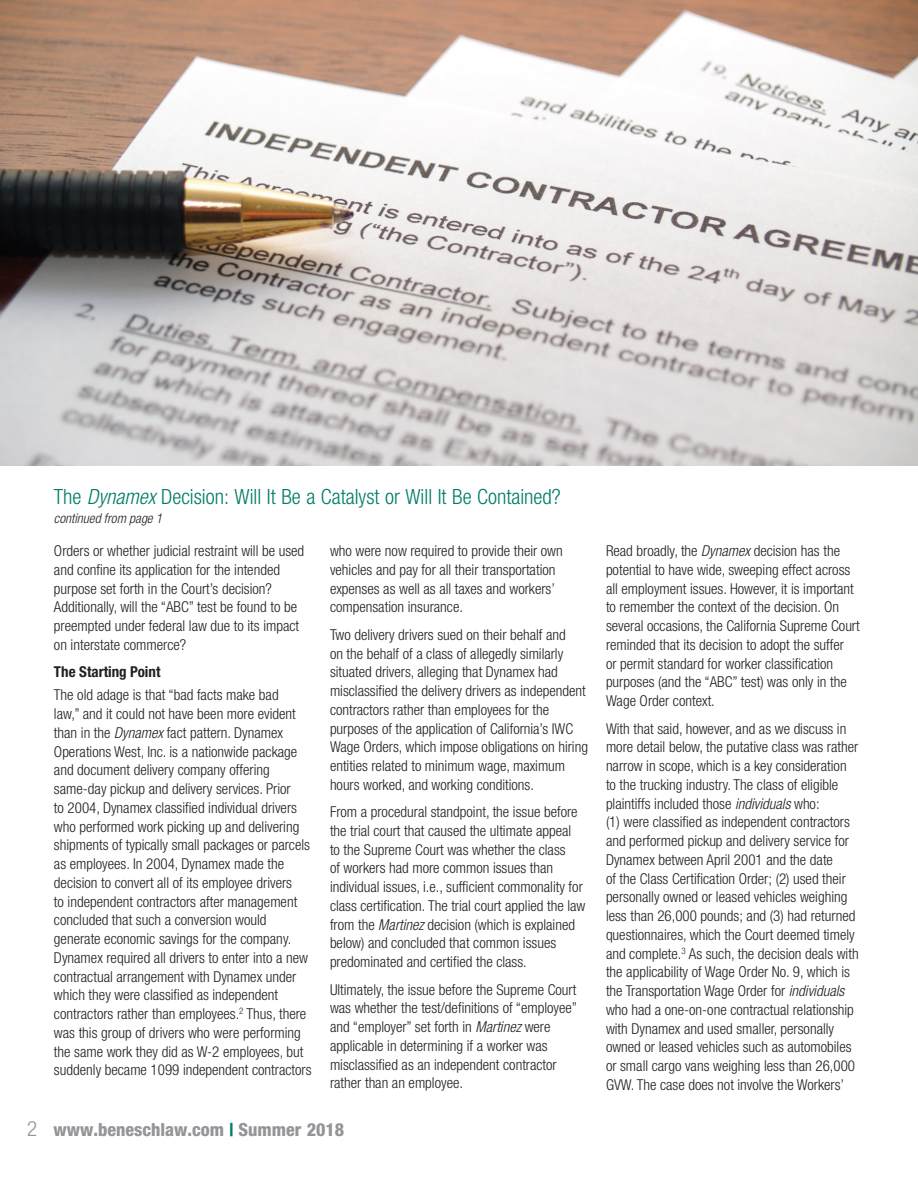
<style>
.page{position:relative;width:918px;height:1188px;background:#fff}
.page>*{position:absolute;margin:0;border:0;box-sizing:border-box;transform-origin:0 0}
.Headlines_Smaller_co{font:300 condensed 21px "Helvetica Neue";color:#007d67}
.t1{font:800 condensed 18px "Helvetica Neue";color:#939598}
.Text_10_12_5_HNLight{font:300 condensed 15px/18.8px "Helvetica Neue";color:#231f20}
.Text_Subhead{font:700 condensed 15px "Helvetica Neue";color:#231f20}
.Continued{font:italic 300 condensed 13.5px "Helvetica Neue";color:#231f20}
.s1{font-style:italic}
.s2{font-weight:300;font-size:21px}
.s3{color:#007d67}
</style>
<div class="page">
<img style="left:0;top:0;width:918px;height:465px">
<p class="Headlines_Smaller_co" style="left:54px;top:484px;width:508px">The <span class="s1">Dynamex</span> Decision: Will It Be a Catalyst or Will It Be Contained?</p>
<p class="Continued" style="left:54px;top:510px;width:110px">continued from page 1</p>
<p class="Text_10_12_5_HNLight" style="left:54px;top:541px;width:252px">Orders or whether judicial restraint will be used and confine its application for the intended purpose set forth in the Court’s decision?<br>Additionally, will the “ABC” test be found to be preempted under federal law due to its impact on interstate commerce?</p>
<p class="Text_Subhead" style="left:54px;top:663px;width:108px">The Starting Point</p>
<p class="Text_10_12_5_HNLight" style="left:54px;top:686px;width:259px">The old adage is that “bad facts make bad<br>law,” and it could not have been more evident than in the <span class="s1">Dynamex</span> fact pattern. Dynamex Operations West, Inc. is a nationwide package and document delivery company offering same-day pickup and delivery services. Prior<br>to 2004, Dynamex classified individual drivers who performed work picking up and delivering shipments of typically small packages or parcels as employees. In 2004, Dynamex made the decision to convert all of its employee drivers<br>to independent contractors after management concluded that such a conversion would generate economic savings for the company.<br>Dynamex required all drivers to enter into a new contractual arrangement with Dynamex under which they were classified as independent contractors rather than employees.<sup>2</sup> Thus, there was this group of drivers who were performing the same work they did as W-2 employees, but suddenly became 1099 independent contractors</p>
<p class="Text_10_12_5_HNLight" style="left:330px;top:541px;width:234px">who were now required to provide their own vehicles and pay for all their transportation expenses as well as all taxes and workers’ compensation insurance.</p>
<p class="Text_10_12_5_HNLight" style="left:330px;top:625px;width:260px">Two delivery drivers sued on their behalf and<br>on the behalf of a class of allegedly similarly situated drivers, alleging that Dynamex had misclassified the delivery drivers as independent contractors rather than employees for the purposes of the application of California’s IWC Wage Orders, which impose obligations on hiring entities related to minimum wage, maximum hours worked, and working conditions.</p>
<p class="Text_10_12_5_HNLight" style="left:330px;top:802px;width:257px">From a procedural standpoint, the issue before the trial court that caused the ultimate appeal<br>to the Supreme Court was whether the class<br>of workers had more common issues than individual issues, i.e., sufficient commonality for class certification. The trial court applied the law from the <span class="s1">Martinez</span> decision (which is explained below) and concluded that common issues predominated and certified the class.</p>
<p class="Text_10_12_5_HNLight" style="left:330px;top:980px;width:249px">Ultimately, the issue before the Supreme Court was whether the test/definitions of “employee” and “employer” set forth in <span class="s1">Martinez</span> were applicable in determining if a worker was misclassified as an independent contractor rather than an employee.</p>
<p class="t1" style="left:27px;top:1118px;width:319px"><span class="s2">2</span> www.beneschlaw.com <span class="s3">|</span> Summer 2018</p>
<p class="Text_10_12_5_HNLight" style="left:606px;top:541px;width:255px">Read broadly, the <span class="s1">Dynamex</span> decision has the potential to have wide, sweeping effect across all employment issues. However, it is important to remember the context of the decision. On several occasions, the California Supreme Court reminded that its decision to adopt the suffer<br>or permit standard for worker classification purposes (and the “ABC” test) was only in the Wage Order context.</p>
<p class="Text_10_12_5_HNLight" style="left:606px;top:719px;width:254px">With that said, however, and as we discuss in more detail below, the putative class was rather narrow in scope, which is a key consideration to the trucking industry. The class of eligible plaintiffs included those <span class="s1">individuals</span> who:<br>(1) were classified as independent contractors and performed pickup and delivery service for Dynamex between April 2001 and the date<br>of the Class Certification Order; (2) used their personally owned or leased vehicles weighing less than 26,000 pounds; and (3) had returned questionnaires, which the Court deemed timely and complete.<sup>3</sup> As such, the decision deals with the applicability of Wage Order No. 9, which is the Transportation Wage Order for <span class="s1">individuals </span>who had a one-on-one contractual relationship with Dynamex and used smaller, personally owned or leased vehicles such as automobiles or small cargo vans weighing less than 26,000<br>GVW. The case does not involve the Workers’</p>
</div>
